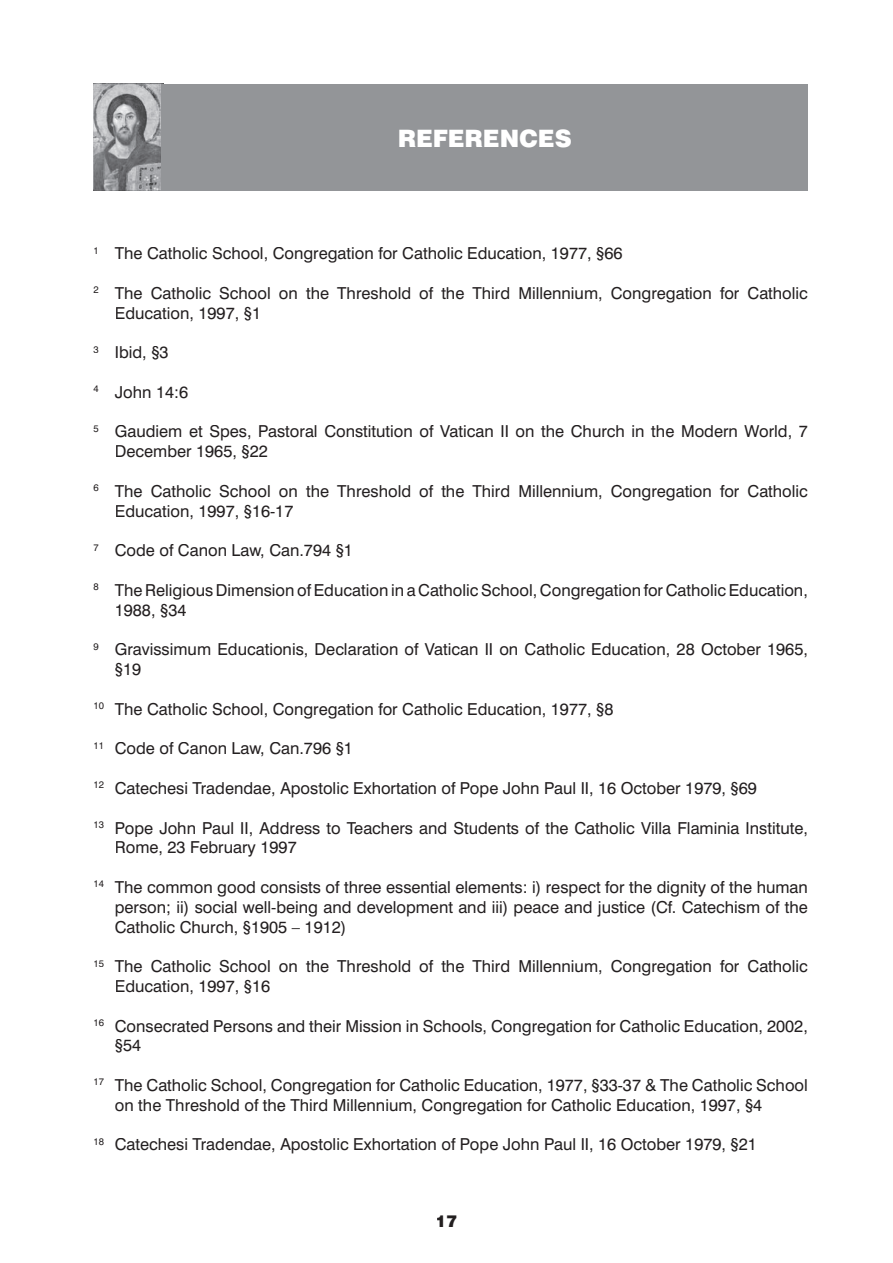
<style>
.page{position:relative;width:893px;height:1263px;background:#fff}
.page>*{position:absolute;margin:0;border:0;box-sizing:border-box;transform-origin:0 0}
.t1{font:900 24px "Swiss 721 BT";color:#fff}
.t2{font:16.5px/19.8px "Swiss 721 BT";color:#231f20}
.t3{font:900 16.5px "Swiss 721 BT";color:#231f20}
</style>
<div class="page">
<img style="left:94px;top:84px;width:68px;height:106px">
<div style="left:162px;top:84px;width:646px;height:106px;background:#939598"></div>
<h1 class="t1" style="left:398px;top:124px;width:176px">REFERENCES</h1>
<p class="t2" style="left:94px;top:243px;width:530px"><sup>1</sup> The Catholic School, Congregation for Catholic Education, 1977, §66</p>
<p class="t2" style="left:115px;top:283px;width:695px;text-indent:-21px"><sup>2</sup> The Catholic School on the Threshold of the Third Millennium, Congregation for Catholic<br>Education, 1997, §1</p>
<p class="t2" style="left:94px;top:342px;width:77px"><sup>3</sup> Ibid, §3</p>
<p class="t2" style="left:94px;top:382px;width:96px"><sup>4</sup> John 14:6</p>
<p class="t2" style="left:115px;top:422px;width:695px;text-indent:-21px"><sup>5</sup> Gaudiem et Spes, Pastoral Constitution of Vatican II on the Church in the Modern World, 7<br>December 1965, §22</p>
<p class="t2" style="left:115px;top:481px;width:695px;text-indent:-21px"><sup>6</sup> The Catholic School on the Threshold of the Third Millennium, Congregation for Catholic<br>Education, 1997, §16-17</p>
<p class="t2" style="left:94px;top:540px;width:261px"><sup>7</sup> Code of Canon Law, Can.794 §1</p>
<p class="t2" style="left:115px;top:580px;width:695px;text-indent:-21px"><sup>8</sup> The Religious Dimension of Education in a Catholic School, Congregation for Catholic Education,<br>1988, §34</p>
<p class="t2" style="left:115px;top:639px;width:695px;text-indent:-21px"><sup>9</sup> Gravissimum Educationis, Declaration of Vatican II on Catholic Education, 28 October 1965, §19</p>
<p class="t2" style="left:94px;top:699px;width:521px"><sup>10</sup> The Catholic School, Congregation for Catholic Education, 1977, §8</p>
<p class="t2" style="left:94px;top:738px;width:261px"><sup>11</sup> Code of Canon Law, Can.796 §1</p>
<p class="t2" style="left:94px;top:778px;width:665px"><sup>12</sup> Catechesi Tradendae, Apostolic Exhortation of Pope John Paul II, 16 October 1979, §69</p>
<p class="t2" style="left:115px;top:818px;width:695px;text-indent:-21px"><sup>13</sup> Pope John Paul II, Address to Teachers and Students of the Catholic Villa Flaminia Institute,<br>Rome, 23 February 1997</p>
<p class="t2" style="left:115px;top:877px;width:695px;text-align:justify;text-indent:-21px"><sup>14</sup> The common good consists of three essential elements: i) respect for the dignity of the human person; ii) social well-being and development and iii) peace and justice (Cf. Catechism of the Catholic Church, §1905 – 1912)</p>
<p class="t2" style="left:115px;top:956px;width:695px;text-indent:-21px"><sup>15</sup> The Catholic School on the Threshold of the Third Millennium, Congregation for Catholic<br>Education, 1997, §16</p>
<p class="t2" style="left:115px;top:1016px;width:695px;text-indent:-21px"><sup>16</sup> Consecrated Persons and their Mission in Schools, Congregation for Catholic Education, 2002, §54</p>
<p class="t2" style="left:115px;top:1075px;width:695px;text-indent:-21px"><sup>17</sup> The Catholic School, Congregation for Catholic Education, 1977, §33-37 &amp; The Catholic School on the Threshold of the Third Millennium, Congregation for Catholic Education, 1997, §4</p>
<p class="t2" style="left:94px;top:1134px;width:665px"><sup>18</sup> Catechesi Tradendae, Apostolic Exhortation of Pope John Paul II, 16 October 1979, §21</p>
<p class="t3" style="left:436px;top:1211px;width:23px">17</p>
</div>
